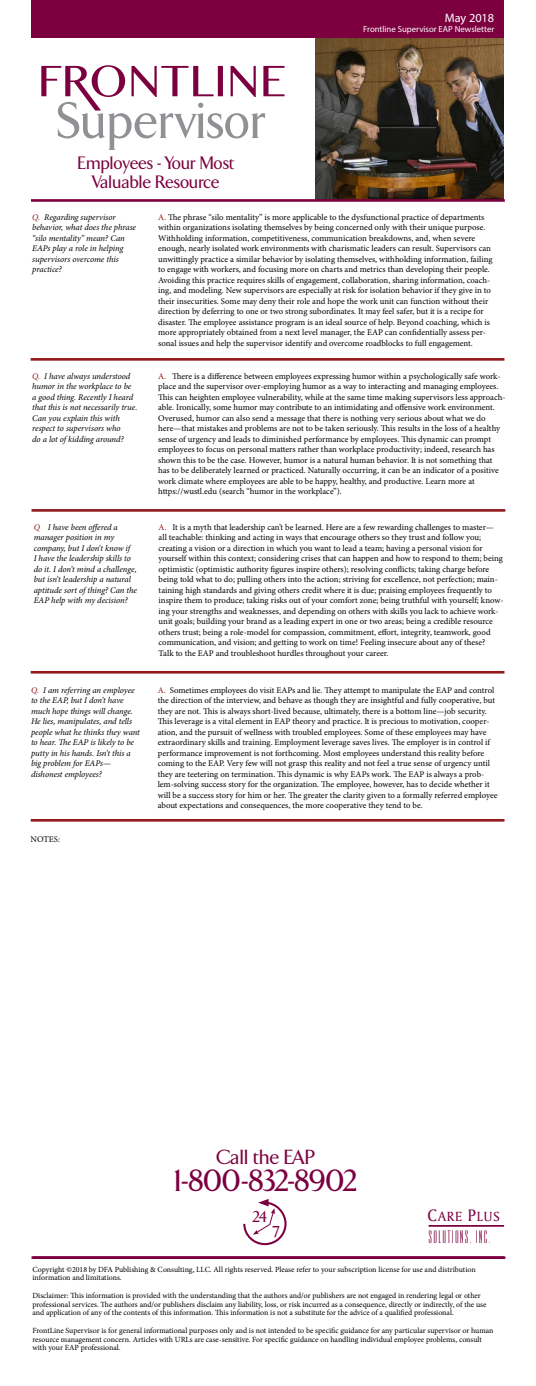
<style>
.page{position:relative;width:536px;height:1386px;background:#fff}
.page>*{position:absolute;margin:0;border:0;box-sizing:border-box;transform-origin:0 0}
.t1{font:500 52.5px "Arrow";color:#8f9194}
.t2{font:500 31.5px "Arrow";letter-spacing:-.01em;color:#7c0040}
.t3{font:500 21px "Arrow";color:#7c0040}
.t4{font:500 18.46px/18.5px "Arrow";color:#7c0040;text-align:center}
.t5{font:500 16.19px "Arrow";color:#7c0040}
.t6{font:14.88px "Ultra Condensed Sans Two";letter-spacing:.08em;color:#7c0040}
.t7{font:14px "Amerigo BT Roman A";letter-spacing:.06em;color:#7c0040}
.t8{font:12.25px "Myriad Pro";color:#fff}
.t9{font:8.75px/10.5px "Minion Pro";letter-spacing:-.005em;color:#000}
.t10{font:italic 8.75px/10.5px "Minion Pro";letter-spacing:-.01em;color:#000}
.t11{font:8.75px "Myriad Pro";color:#fff}
.t12{font:7.88px/8.8px "Minion Pro";letter-spacing:-.005em;color:#000}
.s1{color:#941a1d}
.s2{font-size:17.5px}
</style>
<div class="page">
<hr style="left:33px;top:1256px;width:472px;height:3px;background:#7c0040">
<img style="left:315px;top:37px;width:188px;height:162px">
<svg style="left:41px;top:65px;width:243px;height:46px"></svg>
<hr style="left:31px;top:199px;width:473px;height:3px;background:#7c0040">
<div style="left:31px;top:0;width:472px;height:37px;background:#7c0040"></div>
<hr style="left:32px;top:1256px;width:472px;height:3px;background:#7c0040">
<hr style="left:428px;top:1225px;width:76px;height:2px;background:#7c0040">
<svg style="left:243px;top:1199px;width:44px;height:47px"></svg>
<hr style="left:31px;top:358px;width:473px;height:3px;background:#941a1d">
<hr style="left:32px;top:509px;width:473px;height:3px;background:#941a1d">
<hr style="left:31px;top:819px;width:473px;height:3px;background:#941a1d">
<hr style="left:31px;top:671px;width:473px;height:3px;background:#941a1d">
<h1 class="t1" style="left:57px;top:93px;width:210px">Supervisor</h1>
<h3 class="t4" style="left:78px;top:155px;width:158px">Employees - Your Most<br>Valuable Resource</h3>
<h3 class="t8" style="left:444px;top:10px;width:51px">May 2018</h3>
<p class="t11" style="left:363px;top:24px;width:132px">Frontline Supervisor EAP Newsletter</p>
<p class="t10" style="left:32px;top:211px;width:105px"><span class="s1">Q.</span> Regarding supervisor behavior, what does the phrase “silo mentality” mean? Can<br>EAPs play a role in helping supervisors overcome this practice?</p>
<p class="t10" style="left:32px;top:371px;width:107px"><span class="s1">Q.</span> I have always understood humor in the workplace to be a good thing. Recently I heard that this is not necessarily true.<br>Can you explain this with respect to supervisors who<br>do a lot of kidding around?</p>
<p class="t9" style="left:158px;top:212px;width:336px"><span class="s1">A.</span> The phrase “silo mentality” is more applicable to the dysfunctional practice of departments within organizations isolating themselves by being concerned only with their unique purpose.<br>Withholding information, competitiveness, communication breakdowns, and, when severe enough, nearly isolated work environments with charismatic leaders can result. Supervisors can unwittingly practice a similar behavior by isolating themselves, withholding information, failing to engage with workers, and focusing more on charts and metrics than developing their people.<br>Avoiding this practice requires skills of engagement, collaboration, sharing information, coach&shy;ing, and modeling. New supervisors are especially at risk for isolation behavior if they give in to their insecurities. Some may deny their role and hope the work unit can function without their direction by deferring to one or two strong subordinates. It may feel safer, but it is a recipe for disaster. The employee assistance program is an ideal source of help. Beyond coaching, which is more appropriately obtained from a next level manager, the EAP can confidentially assess per&shy;sonal issues and help the supervisor identify and overcome roadblocks to full engagement.</p>
<p class="t9" style="left:158px;top:371px;width:348px"><span class="s1">A.</span> There is a difference between employees expressing humor within a psychologically safe work&shy;place and the supervisor over-employing humor as a way to interacting and managing employees.<br>This can heighten employee vulnerability, while at the same time making supervisors less approach&shy;able. Ironically, some humor may contribute to an intimidating and offensive work environment.<br>Overused, humor can also send a message that there is nothing very serious about what we do here—that mistakes and problems are not to be taken seriously. This results in the loss of a healthy sense of urgency and leads to diminished performance by employees. This dynamic can prompt employees to focus on personal matters rather than workplace productivity; indeed, research has shown this to be the case. However, humor is a natural human behavior. It is not something that has to be deliberately learned or practiced. Naturally occurring, it can be an indicator of a positive work climate where employees are able to be happy, healthy, and productive. Learn more at https://wustl.edu (search “humor in the workplace”).</p>
<p class="t10" style="left:34px;top:522px;width:105px"><span class="s1">Q</span> I have been offered a manager position in my company, but I don’t know if<br>I have the leadership skills to do it. I don’t mind a challenge, but isn’t leadership a natural aptitude sort of thing? Can the<br>EAP help with my decision?</p>
<p class="t9" style="left:158px;top:522px;width:346px"><span class="s1">A.</span> It is a myth that leadership can’t be learned. Here are a few rewarding challenges to master— all teachable: thinking and acting in ways that encourage others so they trust and follow you; creating a vision or a direction in which you want to lead a team; having a personal vision for yourself within this context; considering crises that can happen and how to respond to them; being optimistic (optimistic authority figures inspire others); resolving conflicts; taking charge before being told what to do; pulling others into the action; striving for excellence, not perfection; main&shy;taining high standards and giving others credit where it is due; praising employees frequently to inspire them to produce; taking risks out of your comfort zone; being truthful with yourself; know&shy;ing your strengths and weaknesses, and depending on others with skills you lack to achieve work&shy;unit goals; building your brand as a leading expert in one or two areas; being a credible resource others trust; being a role-model for compassion, commitment, effort, integrity, teamwork, good communication, and vision; and getting to work on time! Feeling insecure about any of these?<br>Talk to the EAP and troubleshoot hurdles throughout your career.</p>
<p class="t10" style="left:31px;top:685px;width:110px"><span class="s1">Q.</span> I am referring an employee to the EAP, but I don’t have much hope things will change.<br>He lies, manipulates, and tells people what he thinks they want to hear. The EAP is likely to be putty in his hands. Isn’t this a big problem for EAPs— dishonest employees?</p>
<p class="t9" style="left:158px;top:685px;width:341px"><span class="s1">A.</span> Sometimes employees do visit EAPs and lie. They attempt to manipulate the EAP and control the direction of the interview, and behave as though they are insightful and fully cooperative, but they are not. This is always short-lived because, ultimately, there is a bottom line—job security.<br>This leverage is a vital element in EAP theory and practice. It is precious to motivation, cooper&shy;ation, and the pursuit of wellness with troubled employees. Some of these employees may have extraordinary skills and training. Employment leverage saves lives. The employer is in control if performance improvement is not forthcoming. Most employees understand this reality before coming to the EAP. Very few will not grasp this reality and not feel a true sense of urgency until they are teetering on termination. This dynamic is why EAPs work. The EAP is always a prob&shy;lem-solving success story for the organization. The employee, however, has to decide whether it will be a success story for him or her. The greater the clarity given to a formally referred employee about expectations and consequences, the more cooperative they tend to be.</p>
<p class="t9" style="left:31px;top:834px;width:31px">NOTES:</p>
<h3 class="t3" style="left:216px;top:1146px;width:100px">Call the EAP</h3>
<h2 class="t2" style="left:174px;top:1164px;width:184px">1-800-832-8902</h2>
<h3 class="t5" style="left:253px;top:1208px;width:16px">24</h3>
<h3 class="t5" style="left:273px;top:1223px;width:8px">7</h3>
<h3 class="t7" style="left:427px;top:1208px;width:74px"><span class="s2">C</span>ARE <span class="s2">P</span>LUS</h3>
<h3 class="t6" style="left:428px;top:1228px;width:64px">SOLUTIONS, INC.</h3>
<p class="t12" style="left:32px;top:1265px;width:444px">Copyright ©2018 by DFA Publishing &amp; Consulting, LLC. All rights reserved. Please refer to your subscription license for use and distribution information and limitations.</p>
<p class="t12" style="left:32px;top:1291px;width:455px">Disclaimer: This information is provided with the understanding that the authors and/or publishers are not engaged in rendering legal or other professional services. The authors and/or publishers disclaim any liability, loss, or risk incurred as a consequence, directly or indirectly, of the use and application of any of the contents of this information. This information is not a substitute for the advice of a qualified professional.</p>
<p class="t12" style="left:32px;top:1326px;width:462px">FrontLine Supervisor is for general informational purposes only and is not intended to be specific guidance for any particular supervisor or human resource management concern. Articles with URLs are case-sensitive. For specific guidance on handling individual employee problems, consult with your EAP professional.</p>
</div>
